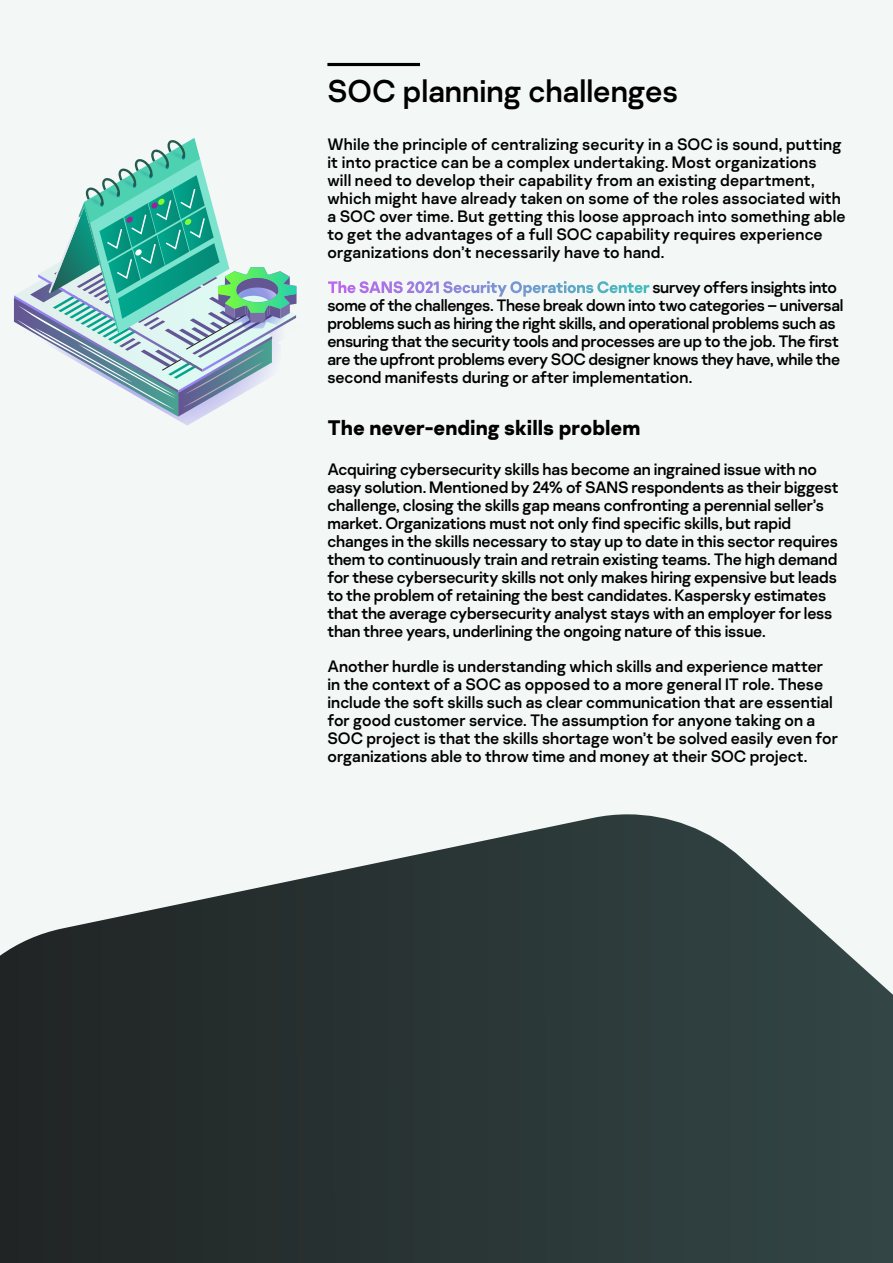
<style>
.page{position:relative;width:893px;height:1263px;background:#f3f7f6}
.page>*{position:absolute;margin:0;border:0;box-sizing:border-box;transform-origin:0 0}
.t1{font:31.5px "Kaspersky Sans";color:#000}
.t2{font:700 21px "Kaspersky Sans";color:#000}
.t3{font:16.5px/18px "Kaspersky Sans";letter-spacing:-.005em;color:#000}
.s1{font-weight:700;color:#fff}
</style>
<div class="page">
<svg style="left:0;top:814px;width:893px;height:449px;background:#465150"></svg>
<hr style="left:327px;top:63px;width:93px;height:3px;background:#000">
<svg style="left:14px;top:138px;width:283px;height:279px"></svg>
<h1 class="t1" style="left:327px;top:72px;width:352px">SOC planning challenges</h1>
<p class="t3" style="left:327px;top:135px;width:520px">While the principle of centralizing security in a SOC is sound, putting it into practice can be a complex undertaking. Most organizations<br>will need to develop their capability from an existing department, which might have already taken on some of the roles associated with a SOC over time. But getting this loose approach into something able to get the advantages of a full SOC capability requires experience organizations don’t necessarily have to hand.</p>
<p class="t3" style="left:327px;top:278px;width:518px"><span class="s1">The SANS 2021 Security Operations Center</span> survey offers insights into some of the challenges. These break down into two categories – universal problems such as hiring the right skills, and operational problems such as ensuring that the security tools and processes are up to the job. The first are the upfront problems every SOC designer knows they have, while the second manifests during or after implementation.</p>
<p class="t2" style="left:327px;top:415px;width:314px">The never-ending skills problem</p>
<p class="t3" style="left:327px;top:460px;width:513px">Acquiring cybersecurity skills has become an ingrained issue with no easy solution. Mentioned by 24% of SANS respondents as their biggest challenge, closing the skills gap means confronting a perennial seller’s market. Organizations must not only find specific skills, but rapid changes in the skills necessary to stay up to date in this sector requires them to continuously train and retrain existing teams. The high demand for these cybersecurity skills not only makes hiring expensive but leads to the problem of retaining the best candidates. Kaspersky estimates that the average cybersecurity analyst stays with an employer for less than three years, underlining the ongoing nature of this issue.</p>
<p class="t3" style="left:327px;top:657px;width:512px">Another hurdle is understanding which skills and experience matter in the context of a SOC as opposed to a more general IT role. These include the soft skills such as clear communication that are essential for good customer service. The assumption for anyone taking on a SOC project is that the skills shortage won’t be solved easily even for organizations able to throw time and money at their SOC project.</p>
</div>
